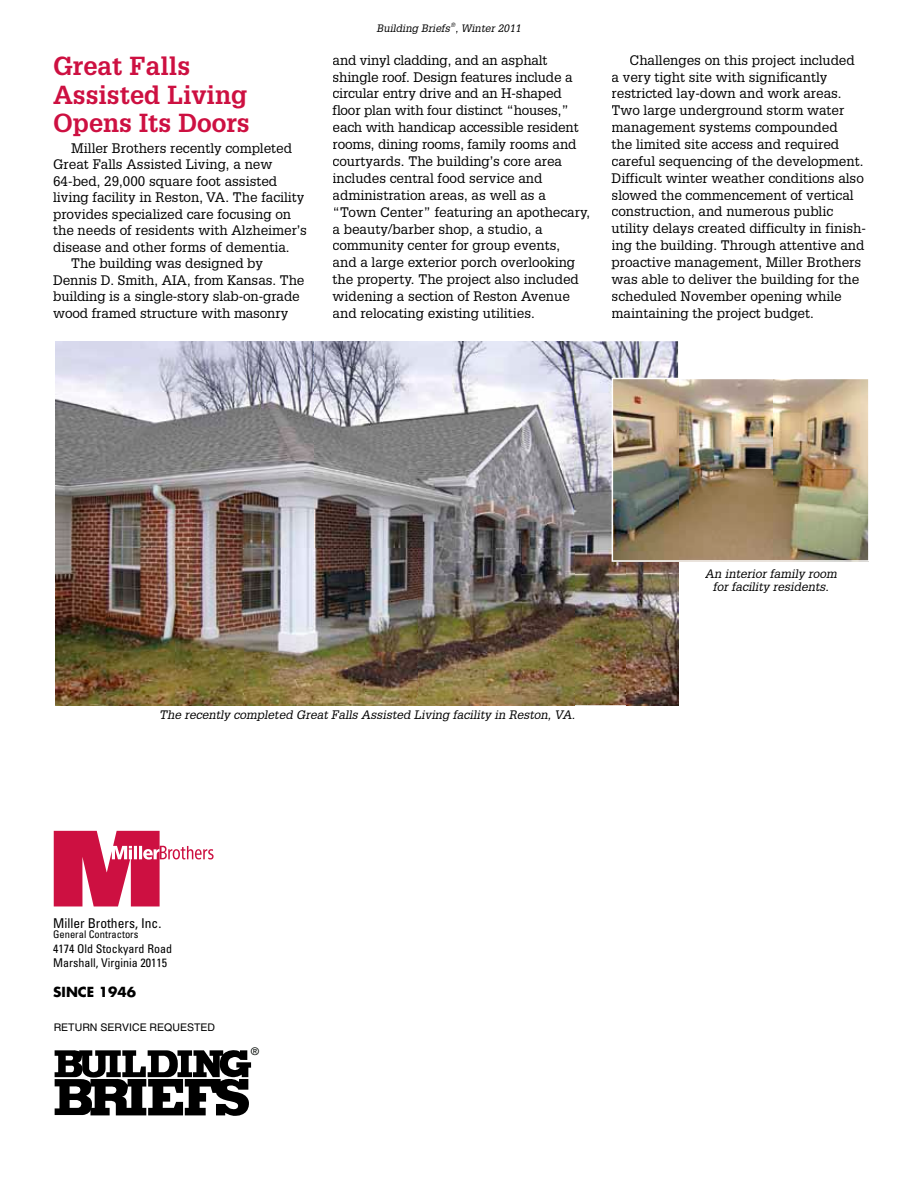
<style>
.page{position:relative;width:918px;height:1188px;background:#fff}
.page>*{position:absolute;margin:0;border:0;box-sizing:border-box;transform-origin:0 0}
.t1{font:700 25.5px/28.5px "Glypha";color:#cd1041}
.t2{font:13.5px/17px "Glypha";color:#000}
.t3{font:condensed 13.5px "Univers";color:#000}
.t4{font:700 13.5px "Futura";color:#000}
.t5{font:italic 12px/13.5px "Glypha";color:#000;text-align:center}
.t6{font:condensed 12px/13.5px "Univers";color:#000}
.t7{font:italic 10.5px "Glypha";color:#000}
.t8{font:10.5px "Helvetica";color:#000}
.t9{font:condensed 10.5px "Univers";color:#000}
.t10{font:10.5px "Helvetica";color:#050a07}
.t11{font:italic 6px "Glypha";color:#000}
</style>
<div class="page">
<svg style="left:55px;top:1050px;width:196px;height:66px"></svg>
<svg style="left:54px;top:831px;width:160px;height:75px"></svg>
<img style="left:55px;top:341px;width:519px;height:364px">
<img style="left:574px;top:341px;width:104px;height:52px">
<img style="left:574px;top:393px;width:52px;height:312px">
<img style="left:626px;top:562px;width:52px;height:143px">
<img style="left:612px;top:378px;width:257px;height:184px">
<h1 class="t1" style="left:53px;top:51px;width:198px">Great Falls<br>Assisted Living<br>Opens Its Doors</h1>
<p class="t2" style="left:71px;top:139px;width:222px">Miller Brothers recently completed</p>
<p class="t2" style="left:53px;top:156px;width:221px">Great Falls Assisted Living, a new</p>
<p class="t2" style="left:53px;top:172px;width:226px">64-bed, 29,000 square foot assisted</p>
<p class="t2" style="left:53px;top:189px;width:253px">living facility in Reston, VA. The facility</p>
<p class="t2" style="left:53px;top:205px;width:240px">provides specialized care focusing on</p>
<p class="t2" style="left:53px;top:222px;width:255px">the needs of residents with Alzheimer’s</p>
<p class="t2" style="left:53px;top:238px;width:238px">disease and other forms of dementia.</p>
<p class="t2" style="left:71px;top:255px;width:193px">The building was designed by</p>
<p class="t2" style="left:53px;top:271px;width:253px">Dennis D. Smith, AIA, from Kansas. The</p>
<p class="t2" style="left:53px;top:288px;width:248px">building is a single-story slab-on-grade</p>
<p class="t2" style="left:53px;top:304px;width:237px">wood framed structure with masonry</p>
<p class="t7" style="left:376px;top:21px;width:75px">Building Briefs</p>
<p class="t11" style="left:450px;top:21px;width:6px">®</p>
<p class="t7" style="left:455px;top:21px;width:67px">, Winter 2011</p>
<p class="t2" style="left:333px;top:51px;width:259px">and vinyl cladding, and an asphalt shingle roof. Design features include a circular entry drive and an H-shaped floor plan with four distinct “houses,” each with handicap accessible resident rooms, dining rooms, family rooms and courtyards. The building’s core area includes central food service and administration areas, as well as a “Town Center” featuring an apothecary, a beauty/barber shop, a studio, a community center for group events,<br>and a large exterior porch overlooking the property. The project also included widening a section of Reston Avenue and relocating existing utilities.</p>
<p class="t2" style="left:612px;top:51px;width:256px;text-indent:18px">Challenges on this project included<br>a very tight site with significantly restricted lay-down and work areas.<br>Two large underground storm water management systems compounded<br>the limited site access and required careful sequencing of the development.<br>Difficult winter weather conditions also slowed the commencement of vertical construction, and numerous public utility delays created difficulty in finish&shy;ing the building. Through attentive and proactive management, Miller Brothers was able to deliver the building for the scheduled November opening while maintaining the project budget.</p>
<p class="t5" style="left:705px;top:566px;width:133px">An interior family room for facility residents.</p>
<p class="t5" style="left:159px;top:708px;width:418px">The recently completed Great Falls Assisted Living facility in Reston, VA.</p>
<p class="t3" style="left:53px;top:915px;width:110px">Miller Brothers, Inc.</p>
<p class="t9" style="left:53px;top:928px;width:87px">General Contractors</p>
<p class="t6" style="left:53px;top:942px;width:121px">4174 Old Stockyard Road<br>Marshall, Virginia 20115</p>
<p class="t4" style="left:53px;top:983px;width:84px">SINCE 1946</p>
<p class="t8" style="left:54px;top:1021px;width:163px">RETURN SERVICE REQUESTED</p>
<p class="t10" style="left:251px;top:1045px;width:9px">®</p>
</div>
